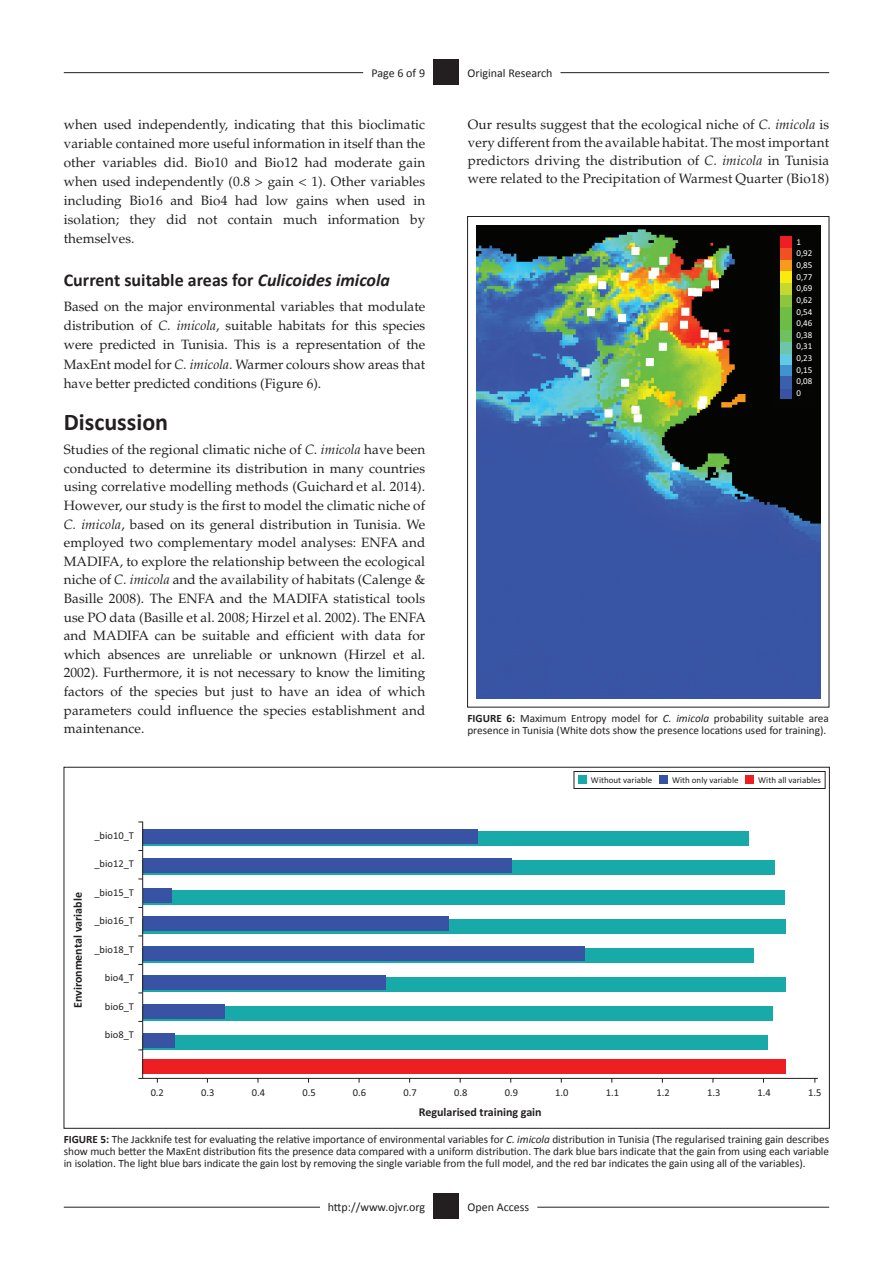
<style>
.page{position:relative;width:893px;height:1263px;background:#fff}
.page>*{position:absolute;margin:0;border:0;box-sizing:border-box;transform-origin:0 0}
.A_head{font:700 24px "Calibri";color:#231f20}
.B_head{font:700 18px "Calibri";color:#231f20}
.Body_text_first{font:13.5px/18.6px "Palatino";letter-spacing:.005em;color:#231f20;text-align:justify}
.Body_text_next{font:13.5px/18.9px "Palatino";letter-spacing:.005em;color:#231f20;text-align:justify}
.t1{font:12px "Calibri";color:#231f20}
.t2{font:700 12px "Calibri";color:#231f20}
.Figure_title{font:11.25px/12px "Calibri";color:#231f20;text-align:justify}
.t3{font:10.5px "Calibri";color:#231f20}
.t4{font:9px/11.7px "Calibri";color:#fff}
.t5{font:9px "Calibri";color:#231f20}
.s1{font-style:italic}
.s2{font-weight:700}
</style>
<div class="page">
<hr style="left:64px;top:72px;width:299px;height:1px;background:#231f20">
<hr style="left:501px;top:72px;width:328px;height:1px;background:#231f20">
<div style="left:501px;top:69px;width:59px;height:8px;background:#fff"></div>
<hr style="left:64px;top:1207px;width:256px;height:1px;background:#231f20">
<hr style="left:537px;top:1207px;width:292px;height:1px;background:#231f20">
<div style="left:434px;top:59px;width:25px;height:26px;background:#231f20"></div>
<div style="left:434px;top:1193px;width:25px;height:26px;background:#231f20"></div>
<svg style="left:64px;top:767px;width:766px;height:362px"></svg>
<img style="left:476px;top:225px;width:344px;height:474px">
<div style="left:781px;top:320px;width:11px;height:10px;background:#6cbd45"></div>
<div style="left:781px;top:353px;width:11px;height:12px;background:#61cbe5"></div>
<div style="left:781px;top:330px;width:11px;height:12px;background:#6fc05e"></div>
<div style="left:781px;top:342px;width:11px;height:11px;background:#6cc6aa"></div>
<div style="left:781px;top:365px;width:11px;height:11px;background:#4093cf"></div>
<div style="left:781px;top:388px;width:11px;height:11px;background:#3853a3"></div>
<div style="left:781px;top:376px;width:11px;height:12px;background:#3c5fac"></div>
<div style="left:781px;top:236px;width:11px;height:12px;background:#ee1e23"></div>
<div style="left:781px;top:260px;width:11px;height:12px;background:#f89b1c"></div>
<div style="left:781px;top:248px;width:11px;height:12px;background:#f05022"></div>
<div style="left:781px;top:272px;width:11px;height:11px;background:#f9eb0d"></div>
<div style="left:781px;top:307px;width:11px;height:13px;background:#6ebe44"></div>
<div style="left:781px;top:295px;width:11px;height:12px;background:#8dc63e"></div>
<div style="left:781px;top:283px;width:11px;height:12px;background:#c4d82d"></div>
<p class="t1" style="left:372px;top:65px;width:55px">Page 6 of 9</p>
<p class="t1" style="left:468px;top:65px;width:86px">Original Research</p>
<p class="Body_text_next" style="left:64px;top:116px;width:363px">when used independently, indicating that this bioclimatic variable contained more useful information in itself than the other variables did. Bio10 and Bio12 had moderate gain when used independently (0.8 &gt; gain &lt; 1). Other variables including Bio16 and Bio4 had low gains when used in isolation; they did not contain much information by themselves.</p>
<p class="B_head" style="left:64px;top:269px;width:328px">Current suitable areas for <span class="s1">Culicoides imicola</span></p>
<p class="Body_text_first" style="left:64px;top:297px;width:363px;line-height:19px">Based on the major environmental variables that modulate distribution of <span class="s1">C. imicola</span>, suitable habitats for this species were predicted in Tunisia. This is a representation of the MaxEnt model for <span class="s1">C. imicola</span>. Warmer colours show areas that have better predicted conditions (Figure 6).</p>
<p class="A_head" style="left:64px;top:406px;width:106px">Discussion</p>
<p class="Body_text_first" style="left:64px;top:441px;width:364px">Studies of the regional climatic niche of <span class="s1">C. imicola</span> have been conducted to determine its distribution in many countries using correlative modelling methods (Guichard et al. 2014).<br>However, our study is the first to model the climatic niche of <span class="s1">C. imicola</span>, based on its general distribution in Tunisia. We employed two complementary model analyses: ENFA and MADIFA, to explore the relationship between the ecological niche of <span class="s1">C. imicola</span> and the availability of habitats (Calenge &amp; Basille 2008). The ENFA and the MADIFA statistical tools use PO data (Basille et al. 2008; Hirzel et al. 2002). The ENFA and MADIFA can be suitable and efficient with data for which absences are unreliable or unknown (Hirzel et al.<br>2002). Furthermore, it is not necessary to know the limiting factors of the species but just to have an idea of which parameters could influence the species establishment and maintenance.</p>
<p class="t2" style="left:69px;top:1008px;width:117px;rotate:-90deg">Environmental variable</p>
<p class="t3" style="left:94px;top:828px;width:41px">_bio10_T</p>
<p class="t3" style="left:94px;top:857px;width:41px">_bio12_T</p>
<p class="t3" style="left:94px;top:885px;width:41px">_bio15_T</p>
<p class="t3" style="left:94px;top:913px;width:41px">_bio16_T</p>
<p class="t3" style="left:94px;top:942px;width:41px">_bio18_T</p>
<p class="t3" style="left:105px;top:970px;width:31px">bio4_T</p>
<p class="t3" style="left:105px;top:999px;width:31px">bio6_T</p>
<p class="t3" style="left:105px;top:1027px;width:31px">bio8_T</p>
<p class="t3" style="left:151px;top:1085px;width:15px">0.2</p>
<p class="t3" style="left:201px;top:1085px;width:15px">0.3</p>
<p class="t3" style="left:252px;top:1085px;width:15px">0.4</p>
<p class="t3" style="left:302px;top:1085px;width:15px">0.5</p>
<p class="t3" style="left:353px;top:1085px;width:15px">0.6</p>
<p class="t3" style="left:404px;top:1085px;width:15px">0.7</p>
<p class="Body_text_next" style="left:468px;top:116px;width:363px;line-height:18px">Our results suggest that the ecological niche of <span class="s1">C. imicola</span> is very different from the available habitat. The most important predictors driving the distribution of <span class="s1">C. imicola</span> in Tunisia were related to the Precipitation of Warmest Quarter (Bio18)</p>
<p class="t4" style="left:796px;top:236px;width:17px">1<br>0,92<br>0,85<br>0,77<br>0,69<br>0,62<br>0,54<br>0,46<br>0,38<br>0,31<br>0,23<br>0,15<br>0,08<br>0</p>
<p class="Figure_title" style="left:467px;top:712px;width:363px"><span class="s2">FIGURE 6:</span> Maximum Entropy model for <span class="s1">C. imicola</span> probability suitable area presence in Tunisia (White dots show the presence locations used for training).</p>
<p class="t5" style="left:591px;top:773px;width:63px">Without variable</p>
<p class="t5" style="left:672px;top:773px;width:68px">With only variable</p>
<p class="t5" style="left:758px;top:773px;width:64px">With all variables</p>
<p class="t3" style="left:454px;top:1085px;width:15px">0.8</p>
<p class="t3" style="left:505px;top:1085px;width:15px">0.9</p>
<p class="t3" style="left:555px;top:1085px;width:15px">1.0</p>
<p class="t3" style="left:606px;top:1085px;width:15px">1.1</p>
<p class="t3" style="left:656px;top:1085px;width:15px">1.2</p>
<p class="t3" style="left:707px;top:1085px;width:15px">1.3</p>
<p class="t3" style="left:758px;top:1085px;width:15px">1.4</p>
<p class="t3" style="left:808px;top:1085px;width:15px">1.5</p>
<p class="t2" style="left:419px;top:1104px;width:124px">Regularised training gain</p>
<p class="Figure_title" style="left:64px;top:1133px;width:767px"><span class="s2">FIGURE 5:</span> The Jackknife test for evaluating the relative importance of environmental variables for <span class="s1">C. imicola</span> distribution in Tunisia (The regularised training gain describes show much better the MaxEnt distribution fits the presence data compared with a uniform distribution. The dark blue bars indicate that the gain from using each variable in isolation. The light blue bars indicate the gain lost by removing the single variable from the full model, and the red bar indicates the gain using all of the variables).</p>
<p class="t1" style="left:328px;top:1199px;width:99px">http://www.ojvr.org</p>
<p class="t1" style="left:468px;top:1199px;width:63px">Open Access</p>
</div>
